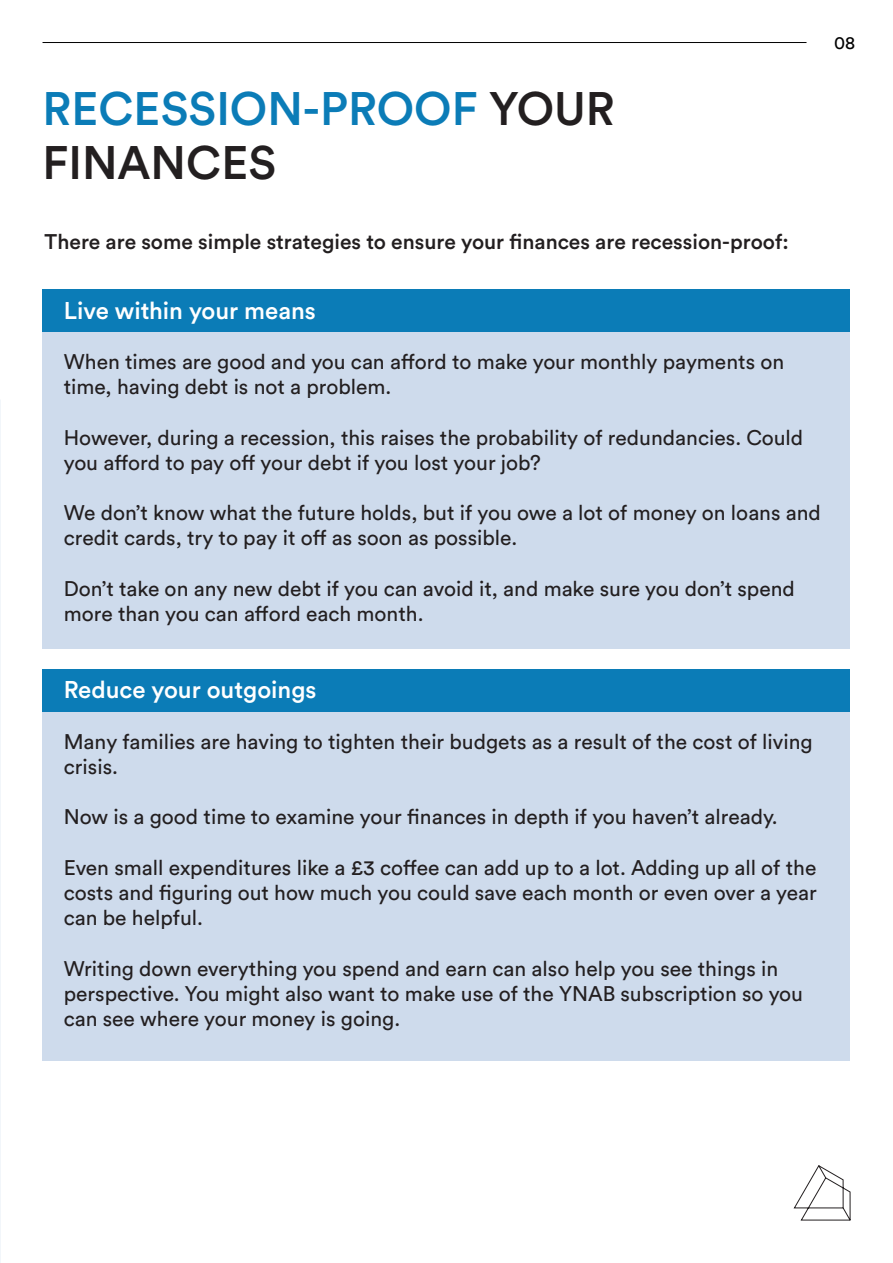
<style>
.page{position:relative;width:893px;height:1263px;background:#fff}
.page>*{position:absolute;margin:0;border:0;box-sizing:border-box;transform-origin:0 0}
.t1{font:500 46.5px "Circular Std";color:#0b7cb7}
.t2{font:500 46.5px "Circular Std";color:#231f20}
.t3{font:500 24px "Circular Std";color:#fff}
.t4{font:21px/25.2px "Circular Std";color:#231f20}
.t5{font:500 21px "Circular Std";color:#231f20}
.t6{font:18px "Circular Std";color:#000}
.s1{color:#231f20}
</style>
<div class="page">
<div style="left:43px;top:711px;width:807px;height:350px;background:#cedbec"></div>
<div style="left:43px;top:332px;width:807px;height:316px;background:#cedbec"></div>
<hr style="left:43px;top:42px;width:763px;height:1px;background:#000">
<svg style="left:793px;top:1165px;width:58px;height:56px"></svg>
<div style="left:43px;top:289px;width:807px;height:43px;background:#0b7cb7"></div>
<div style="left:43px;top:669px;width:807px;height:42px;background:#0b7cb7"></div>
<p class="t1" style="left:43px;top:79px;width:574px">RECESSION-PROOF <span class="s1">YOUR</span></p>
<p class="t2" style="left:43px;top:133px;width:235px">FINANCES</p>
<p class="t6" style="left:834px;top:31px;width:23px">08</p>
<p class="t5" style="left:45px;top:228px;width:746px">There are some simple strategies to ensure your finances are recession-proof:</p>
<p class="t3" style="left:64px;top:295px;width:254px">Live within your means</p>
<p class="t4" style="left:64px;top:349px;width:722px">When times are good and you can afford to make your monthly payments on time, having debt is not a problem.</p>
<p class="t4" style="left:64px;top:424px;width:741px">However, during a recession, this raises the probability of redundancies. Could you afford to pay off your debt if you lost your job?</p>
<p class="t4" style="left:64px;top:500px;width:759px">We don’t know what the future holds, but if you owe a lot of money on loans and credit cards, try to pay it off as soon as possible.</p>
<p class="t4" style="left:64px;top:575px;width:733px">Don’t take on any new debt if you can avoid it, and make sure you don’t spend more than you can afford each month.</p>
<p class="t3" style="left:64px;top:675px;width:254px">Reduce your outgoings</p>
<p class="t4" style="left:64px;top:728px;width:750px">Many families are having to tighten their budgets as a result of the cost of living crisis.</p>
<p class="t4" style="left:64px;top:804px;width:715px">Now is a good time to examine your finances in depth if you haven’t already.</p>
<p class="t4" style="left:64px;top:854px;width:755px;text-align:justify">Even small expenditures like a £3 coffee can add up to a lot. Adding up all of the costs and figuring out how much you could save each month or even over a year can be helpful.</p>
<p class="t4" style="left:64px;top:955px;width:741px">Writing down everything you spend and earn can also help you see things in perspective. You might also want to make use of the YNAB subscription so you can see where your money is going.</p>
</div>
